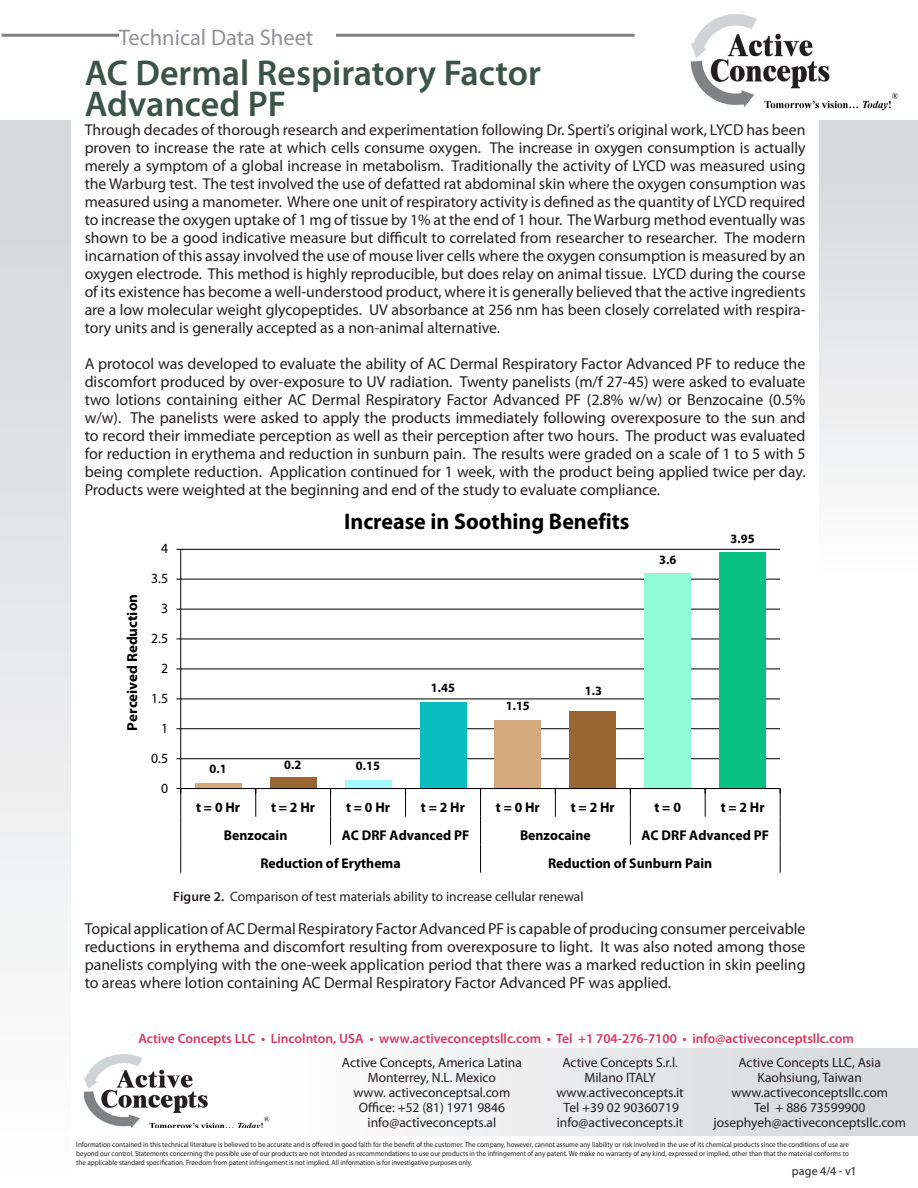
<style>
.page{position:relative;width:918px;height:1188px;background:#fff}
.page>*{position:absolute;margin:0;border:0;box-sizing:border-box;transform-origin:0 0}
.t1{font:600 36px/30.8px "Myriad Pro";color:#3b5348}
.t2{font:700 22.65px "Myriad Pro";color:#000}
.t3{font:22.5px "Myriad Pro";color:#919295}
.t4{font:15.9px/18px "Myriad Pro";color:#231f20;text-align:justify}
.t5{font:15.75px/18px "Myriad Pro";color:#231f20;text-align:justify}
.t6{font:700 14.55px "Myriad Pro";color:#000}
.t7{font:700 14.1px "Myriad Pro";color:#000}
.t8{font:14.1px "Myriad Pro";color:#000}
.t9{font:13.5px "Myriad Pro";color:#231f20}
.t10{font:600 13.5px "Myriad Pro";color:#da3560}
.t11{font:700 12.75px "Myriad Pro";letter-spacing:.005em;color:#000}
.t12{font:12px "Myriad Pro";letter-spacing:.01em;color:#231f20}
.t13{font:7.5px/9px "Myriad Pro";color:#231f20;text-align:justify;scale:.93 1}
.s1{font-weight:600}
</style>
<div class="page">
<img style="left:690px;top:14px;width:209px;height:97px">
<hr style="left:2px;top:34px;width:633px;height:3px;background:#808083">
<div style="left:119px;top:28px;width:217px;height:31px;background:#fff"></div>
<div style="left:819px;top:120px;width:99px;height:459px;background:linear-gradient(to bottom,#d4d5d8,#fefefe)"></div>
<img style="left:85px;top:1054px;width:185px;height:73px">
<div style="left:272px;top:1048px;width:646px;height:87px;background:linear-gradient(to right,#fefefe,#d4d5d8)"></div>
<div style="left:0;top:120px;width:71px;height:1068px;background:linear-gradient(to bottom,#d4d5d8,#fefefe)"></div>
<hr style="left:181px;top:758px;width:599px;height:1px;background:#000">
<hr style="left:181px;top:728px;width:599px;height:1px;background:#000">
<hr style="left:181px;top:699px;width:599px;height:1px;background:#000">
<hr style="left:181px;top:669px;width:599px;height:1px;background:#000">
<hr style="left:181px;top:639px;width:599px;height:1px;background:#000">
<hr style="left:181px;top:609px;width:599px;height:1px;background:#000">
<hr style="left:181px;top:579px;width:599px;height:1px;background:#000">
<hr style="left:181px;top:549px;width:599px;height:1px;background:#000">
<div style="left:195px;top:783px;width:47px;height:6px;background:#d4a97e"></div>
<div style="left:270px;top:777px;width:46px;height:12px;background:#963"></div>
<div style="left:345px;top:780px;width:46px;height:9px;background:#a3f9fb"></div>
<div style="left:420px;top:702px;width:46px;height:87px;background:#08bcc0"></div>
<div style="left:494px;top:720px;width:47px;height:69px;background:#d4a97e"></div>
<div style="left:569px;top:711px;width:47px;height:78px;background:#963"></div>
<div style="left:644px;top:573px;width:47px;height:216px;background:#8ffbd7"></div>
<div style="left:719px;top:552px;width:47px;height:237px;background:#07c183"></div>
<hr style="left:180px;top:549px;width:1px;height:240px;background:#000">
<hr style="left:181px;top:788px;width:599px;height:1px;background:#000">
<svg style="left:255px;top:789px;width:1px;height:28px"></svg>
<svg style="left:405px;top:789px;width:1px;height:28px"></svg>
<svg style="left:555px;top:789px;width:1px;height:28px"></svg>
<svg style="left:705px;top:789px;width:1px;height:28px"></svg>
<svg style="left:330px;top:789px;width:1px;height:56px"></svg>
<svg style="left:630px;top:789px;width:1px;height:56px"></svg>
<svg style="left:176px;top:788px;width:5px;height:85px"></svg>
<svg style="left:480px;top:789px;width:1px;height:84px"></svg>
<svg style="left:780px;top:789px;width:1px;height:84px"></svg>
<p class="t3" style="left:119px;top:23px;width:196px">Technical Data Sheet</p>
<p class="t1" style="left:85px;top:57px;width:458px">AC Dermal Respiratory Factor<br>Advanced PF</p>
<p class="t5" style="left:85px;top:120px;width:722px">Through decades of thorough research and experimentation following Dr. Sperti’s original work, LYCD has been proven to increase the rate at which cells consume oxygen. The increase in oxygen consumption is actually merely a symptom of a global increase in metabolism. Traditionally the activity of LYCD was measured using the Warburg test. The test involved the use of defatted rat abdominal skin where the oxygen consumption was measured using a manometer. Where one unit of respiratory activity is defined as the quantity of LYCD required to increase the oxygen uptake of 1 mg of tissue by 1% at the end of 1 hour. The Warburg method eventually was shown to be a good indicative measure but difficult to correlated from researcher to researcher. The modern incarnation of this assay involved the use of mouse liver cells where the oxygen consumption is measured by an oxygen electrode. This method is highly reproducible, but does relay on animal tissue. LYCD during the course of its existence has become a well-understood product, where it is generally believed that the active ingredients are a low molecular weight glycopeptides. UV absorbance at 256 nm has been closely correlated with respira&shy;tory units and is generally accepted as a non-animal alternative.</p>
<p class="t4" style="left:85px;top:354px;width:722px">A protocol was developed to evaluate the ability of AC Dermal Respiratory Factor Advanced PF to reduce the discomfort produced by over-exposure to UV radiation. Twenty panelists (m/f 27-45) were asked to evaluate two lotions containing either AC Dermal Respiratory Factor Advanced PF (2.8% w/w) or Benzocaine (0.5% w/w). The panelists were asked to apply the products immediately following overexposure to the sun and to record their immediate perception as well as their perception after two hours. The product was evaluated for reduction in erythema and reduction in sunburn pain. The results were graded on a scale of 1 to 5 with 5 being complete reduction. Application continued for 1 week, with the product being applied twice per day.<br>Products were weighted at the beginning and end of the study to evaluate compliance.</p>
<p class="t6" style="left:123px;top:731px;width:138px;rotate:-90deg">Perceived Reduction</p>
<p class="t8" style="left:161px;top:540px;width:9px">4</p>
<p class="t8" style="left:151px;top:570px;width:18px">3.5</p>
<p class="t8" style="left:161px;top:600px;width:9px">3</p>
<p class="t8" style="left:151px;top:630px;width:18px">2.5</p>
<p class="t8" style="left:161px;top:660px;width:9px">2</p>
<p class="t8" style="left:151px;top:690px;width:18px">1.5</p>
<p class="t8" style="left:161px;top:720px;width:9px">1</p>
<p class="t8" style="left:151px;top:749px;width:18px">0.5</p>
<p class="t8" style="left:161px;top:779px;width:9px">0</p>
<p class="t2" style="left:344px;top:507px;width:287px">Increase in Soothing Benefits</p>
<p class="t11" style="left:659px;top:551px;width:19px">3.6</p>
<p class="t11" style="left:210px;top:760px;width:19px">0.1</p>
<p class="t11" style="left:284px;top:756px;width:19px">0.2</p>
<p class="t11" style="left:356px;top:757px;width:26px">0.15</p>
<p class="t11" style="left:431px;top:680px;width:26px">1.45</p>
<p class="t11" style="left:506px;top:698px;width:26px">1.15</p>
<p class="t11" style="left:585px;top:683px;width:19px">1.3</p>
<p class="t11" style="left:731px;top:530px;width:26px">3.95</p>
<p class="t7" style="left:196px;top:798px;width:45px">t = 0 Hr</p>
<p class="t7" style="left:271px;top:798px;width:45px">t = 2 Hr</p>
<p class="t7" style="left:346px;top:798px;width:45px">t = 0 Hr</p>
<p class="t7" style="left:421px;top:798px;width:45px">t = 2 Hr</p>
<p class="t7" style="left:496px;top:798px;width:45px">t = 0 Hr</p>
<p class="t7" style="left:571px;top:798px;width:45px">t = 2 Hr</p>
<p class="t7" style="left:655px;top:798px;width:28px">t = 0</p>
<p class="t7" style="left:721px;top:798px;width:45px">t = 2 Hr</p>
<p class="t7" style="left:224px;top:826px;width:65px">Benzocain</p>
<p class="t7" style="left:342px;top:826px;width:129px">AC DRF Advanced PF</p>
<p class="t7" style="left:520px;top:826px;width:72px">Benzocaine</p>
<p class="t7" style="left:641px;top:826px;width:129px">AC DRF Advanced PF</p>
<p class="t7" style="left:260px;top:854px;width:142px">Reduction of Erythema</p>
<p class="t7" style="left:548px;top:854px;width:166px">Reduction of Sunburn Pain</p>
<p class="t9" style="left:173px;top:888px;width:412px"><span class="s1">Figure 2.</span> Comparison of test materials ability to increase cellular renewal</p>
<p class="t4" style="left:85px;top:919px;width:722px">Topical application of AC Dermal Respiratory Factor Advanced PF is capable of producing consumer perceivable reductions in erythema and discomfort resulting from overexposure to light. It was also noted among those panelists complying with the one-week application period that there was a marked reduction in skin peeling to areas where lotion containing AC Dermal Respiratory Factor Advanced PF was applied.</p>
<p class="t10" style="left:138px;top:1030px;width:717px">Active Concepts LLC • Lincolnton, USA • www.activeconceptsllc.com • Tel +1 704-276-7100 • info@activeconceptsllc.com</p>
<p class="t9" style="left:562px;top:1054px;width:117px">Active Concepts S.r.l.</p>
<p class="t9" style="left:584px;top:1069px;width:73px">Milano ITALY</p>
<p class="t9" style="left:557px;top:1084px;width:129px">www.activeconcepts.it</p>
<p class="t9" style="left:564px;top:1099px;width:117px">Tel +39 02 90360719</p>
<p class="t9" style="left:557px;top:1114px;width:128px">info@activeconcepts.it</p>
<p class="t9" style="left:738px;top:1054px;width:144px">Active Concepts LLC, Asia</p>
<p class="t9" style="left:758px;top:1069px;width:106px">Kaohsiung, Taiwan</p>
<p class="t9" style="left:731px;top:1084px;width:158px">www.activeconceptsllc.com</p>
<p class="t9" style="left:754px;top:1099px;width:113px">Tel + 886 73599900</p>
<p class="t9" style="left:713px;top:1114px;width:194px">josephyeh@activeconceptsllc.com</p>
<p class="t13" style="left:76px;top:1139px;width:832px">Information contained in this technical literature is believed to be accurate and is offered in good faith for the benefit of the customer. The company, however, cannot assume any liability or risk involved in the use of its chemical products since the conditions of use are beyond our control. Statements concerning the possible use of our products are not intended as recommendations to use our products in the infringement of any patent. We make no warranty of any kind, expressed or implied, other than that the material conforms to the applicable standard specification. Freedom from patent infringement is not implied. All information is for investigative purposes only.</p>
<p class="t12" style="left:792px;top:1164px;width:66px">page 4/4 - v1</p>
<p class="t9" style="left:342px;top:1054px;width:181px">Active Concepts, America Latina</p>
<p class="t9" style="left:368px;top:1069px;width:130px">Monterrey, N.L. Mexico</p>
<p class="t9" style="left:354px;top:1084px;width:158px">www. activeconceptsal.com</p>
<p class="t9" style="left:359px;top:1099px;width:148px">Office: +52 (81) 1971 9846</p>
<p class="t9" style="left:368px;top:1114px;width:130px">info@activeconcepts.al</p>
</div>
